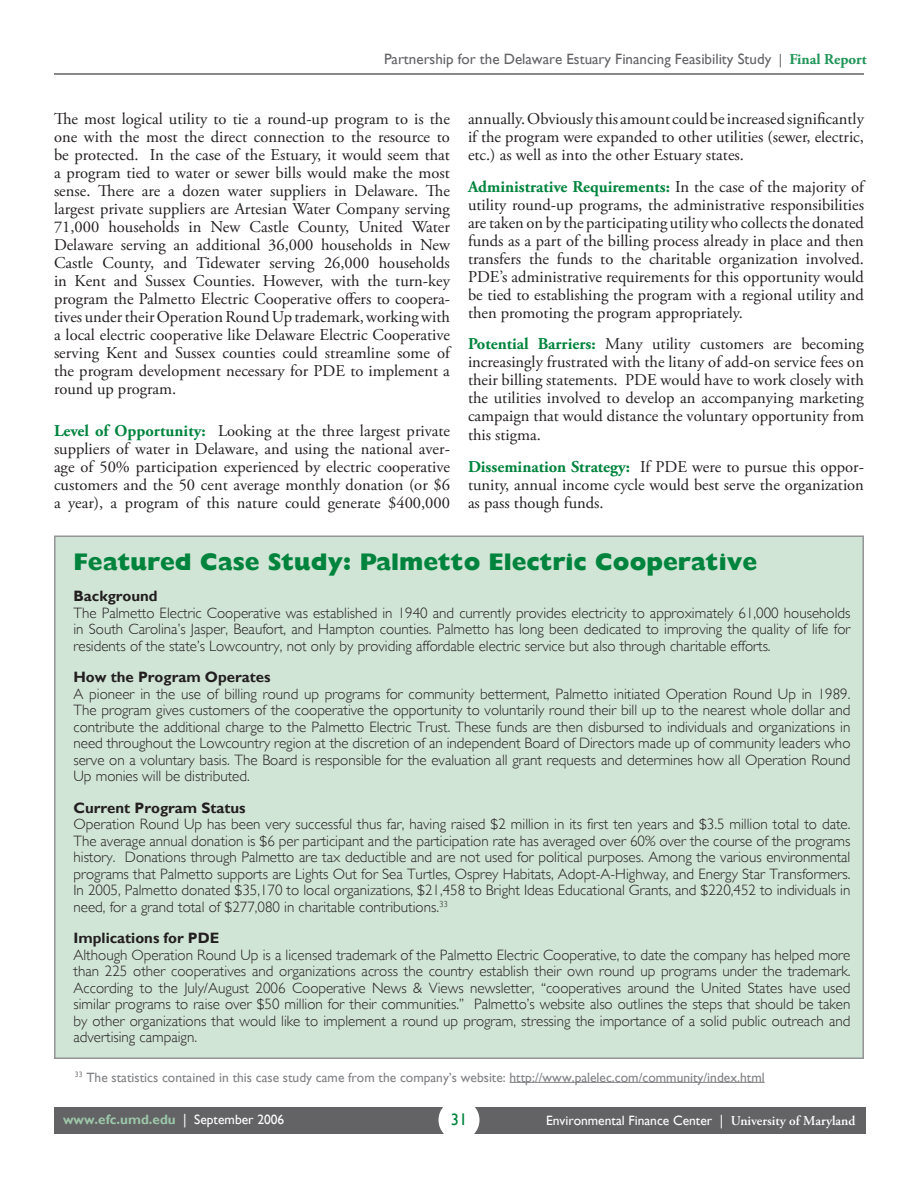
<style>
.page{position:relative;width:918px;height:1188px;background:#fff}
.page>*{position:absolute;margin:0;border:0;box-sizing:border-box;transform-origin:0 0}
.text_indented{font:800 24px "Gill Sans";color:#00843d}
.text{font:16.5px/18px "Adobe Garamond Pro";color:#231f20;text-align:justify}
.t1{font:16.5px "Gill Sans";color:#00843d}
.text_indented-2{font:300 15px/16.5px "Gill Sans";color:#231f20;text-align:justify}
.t2{font:15px "Gill Sans";color:#636366}
.text_bold{font:700 15px "Gill Sans";color:#231f20}
.descrpitions{font:13.5px "Gill Sans";color:#808285}
.t3{font:13.5px "Gill Sans";color:#fff}
.t4{font:700 13.5px "Gill Sans";color:#9dc7a9}
.s1{font-size:13.5px}
.s2{font-family:"Adobe Garamond Pro";font-weight:700;color:#1e9557}
.s3{font-weight:700;color:#00843d}
.s4{font-weight:400;color:#fff}
.s5{font-family:"Adobe Garamond Pro";font-weight:600}
</style>
<div class="page">
<div style="left:55px;top:536px;width:808px;height:522px;background:#d1e5d6"></div>
<div style="left:54px;top:1107px;width:811px;height:27px;background:#636366"></div>
<div style="left:438px;top:1100px;width:42px;height:40px;background:#fff;border-radius:50%"></div>
<hr style="left:54px;top:73px;width:810px;height:2px;background:#636366">
<hr style="left:510px;top:1082px;width:255px;height:1px;background:#808285">
<p class="t2" style="left:384px;top:51px;width:484px">Partnership for the Delaware Estuary Financing Feasibility Study <span class="s1">|</span> <span class="s2">Final Report</span></p>
<p class="text" style="left:54px;top:111px;width:398px">The most logical utility to tie a round-up program to is the one with the most the direct connection to the resource to be protected. In the case of the Estuary, it would seem that a program tied to water or sewer bills would make the most sense. There are a dozen water suppliers in Delaware. The largest private suppliers are Artesian Water Company serving 71,000 households in New Castle County, United Water Delaware serving an additional 36,000 households in New Castle County, and Tidewater serving 26,000 households in Kent and Sussex Counties. However, with the turn-key program the Palmetto Electric Cooperative offers to coopera&shy;tives under their Operation Round Up trademark, working with a local electric cooperative like Delaware Electric Cooperative serving Kent and Sussex counties could streamline some of the program development necessary for PDE to implement a round up program.</p>
<p class="text" style="left:54px;top:423px;width:398px"><span class="s3">Level of Opportunity:</span> Looking at the three largest private suppliers of water in Delaware, and using the national aver&shy;age of 50% participation experienced by electric cooperative customers and the 50 cent average monthly donation (or $6 a year), a program of this nature could generate $400,000</p>
<p class="text" style="left:468px;top:111px;width:397px">annually. Obviously this amount could be increased significantly if the program were expanded to other utilities (sewer, electric, etc.) as well as into the other Estuary states.</p>
<p class="text" style="left:468px;top:178px;width:398px"><span class="s3">Administrative Requirements:</span> In the case of the majority of utility round-up programs, the administrative responsibilities are taken on by the participating utility who collects the donated funds as a part of the billing process already in place and then transfers the funds to the charitable organization involved.<br>PDE’s administrative requirements for this opportunity would be tied to establishing the program with a regional utility and then promoting the program appropriately.</p>
<p class="text" style="left:468px;top:336px;width:398px"><span class="s3">Potential Barriers:</span> Many utility customers are becoming increasingly frustrated with the litany of add-on service fees on their billing statements. PDE would have to work closely with the utilities involved to develop an accompanying marketing campaign that would distance the voluntary opportunity from this stigma.</p>
<p class="text" style="left:468px;top:458px;width:398px"><span class="s3">Dissemination Strategy:</span> If PDE were to pursue this oppor&shy;tunity, annual income cycle would best serve the organization as pass though funds.</p>
<p class="text_indented" style="left:74px;top:548px;width:685px">Featured Case Study: Palmetto Electric Cooperative</p>
<p class="text_bold" style="left:74px;top:587px;width:86px">Background</p>
<p class="text_indented-2" style="left:74px;top:605px;width:778px">The Palmetto Electric Cooperative was established in 1940 and currently provides electricity to approximately 61,000 households in South Carolina’s Jasper, Beaufort, and Hampton counties. Palmetto has long been dedicated to improving the quality of life for residents of the state’s Lowcountry, not only by providing affordable electric service but also through charitable efforts.</p>
<p class="text_bold" style="left:74px;top:668px;width:199px">How the Program Operates</p>
<p class="text_indented-2" style="left:74px;top:686px;width:778px">A pioneer in the use of billing round up programs for community betterment, Palmetto initiated Operation Round Up in 1989.<br>The program gives customers of the cooperative the opportunity to voluntarily round their bill up to the nearest whole dollar and contribute the additional charge to the Palmetto Electric Trust. These funds are then disbursed to individuals and organizations in need throughout the Lowcountry region at the discretion of an independent Board of Directors made up of community leaders who serve on a voluntary basis. The Board is responsible for the evaluation all grant requests and determines how all Operation Round Up monies will be distributed.</p>
<p class="text_bold" style="left:74px;top:799px;width:174px">Current Program Status</p>
<p class="text_indented-2" style="left:74px;top:816px;width:779px">Operation Round Up has been very successful thus far, having raised $2 million in its first ten years and $3.5 million total to date.<br>The average annual donation is $6 per participant and the participation rate has averaged over 60% over the course of the programs history. Donations through Palmetto are tax deductible and are not used for political purposes. Among the various environmental programs that Palmetto supports are Lights Out for Sea Turtles, Osprey Habitats, Adopt-A-Highway, and Energy Star Transformers.<br>In 2005, Palmetto donated $35,170 to local organizations, $21,458 to Bright Ideas Educational Grants, and $220,452 to individuals in need, for a grand total of $277,080 in charitable contributions.<sup>33</sup></p>
<p class="text_bold" style="left:74px;top:929px;width:147px">Implications for PDE</p>
<p class="text_indented-2" style="left:74px;top:947px;width:779px">Although Operation Round Up is a licensed trademark of the Palmetto Electric Cooperative, to date the company has helped more than 225 other cooperatives and organizations across the country establish their own round up programs under the trademark.<br>According to the July/August 2006 Cooperative News &amp; Views newsletter, “cooperatives around the United States have used similar programs to raise over $50 million for their communities.” Palmetto’s website also outlines the steps that should be taken by other organizations that would like to implement a round up program, stressing the importance of a solid public outreach and advertising campaign.</p>
<p class="descrpitions" style="left:75px;top:1069px;width:691px"><sup>33</sup> The statistics contained in this case study came from the company’s website: http://www.palelec.com/community/index.html</p>
<p class="t4" style="left:63px;top:1111px;width:223px">www.efc.umd.edu <span class="s4">| September 2006</span></p>
<p class="t1" style="left:451px;top:1110px;width:18px">31</p>
<p class="t3" style="left:546px;top:1113px;width:311px">Environmental Finance Center | <span class="s5">University of Maryland</span></p>
</div>
